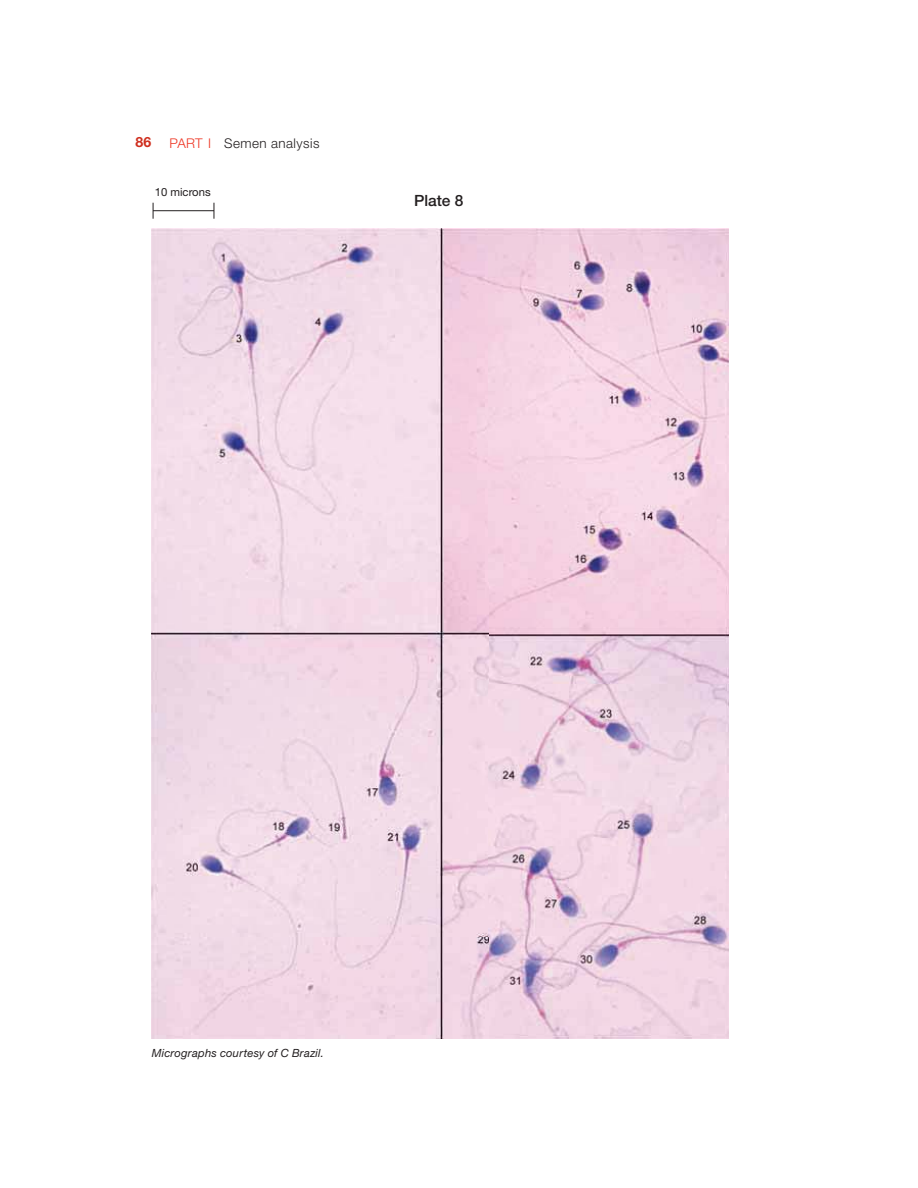
<style>
.page{position:relative;width:918px;height:1188px;background:#fff}
.page>*{position:absolute;margin:0;border:0;box-sizing:border-box;transform-origin:0 0}
.t1{font:500 15.45px "Helvetica Neue";letter-spacing:-.005em;color:#231f20}
.t2{font:700 14.1px "Helvetica Neue";color:#cf2f1f}
.t3{font:300 13.35px "Helvetica Neue";letter-spacing:.035em;color:#231f20}
.t4{font:italic 11.25px "Helvetica Neue";letter-spacing:.015em;color:#231f20}
.t5{font:11.25px "Helvetica Neue";color:#231f20}
.s1{color:#ee3725}
</style>
<div class="page">
<hr style="left:153px;top:210px;width:61px;height:1px;background:#231f20">
<svg style="left:153px;top:203px;width:1px;height:16px"></svg>
<svg style="left:214px;top:203px;width:1px;height:16px"></svg>
<img style="left:152px;top:229px;width:577px;height:810px">
<p class="t2" style="left:136px;top:137px;width:17px">86</p>
<p class="t3" style="left:169px;top:138px;width:151px"><span class="s1">PART I</span> Semen analysis</p>
<p class="t5" style="left:155px;top:188px;width:57px">10 microns</p>
<h1 class="t1" style="left:414px;top:195px;width:51px">Plate 8</h1>
<p class="t4" style="left:152px;top:1049px;width:174px">Micrographs courtesy of C Brazil.</p>
</div>
